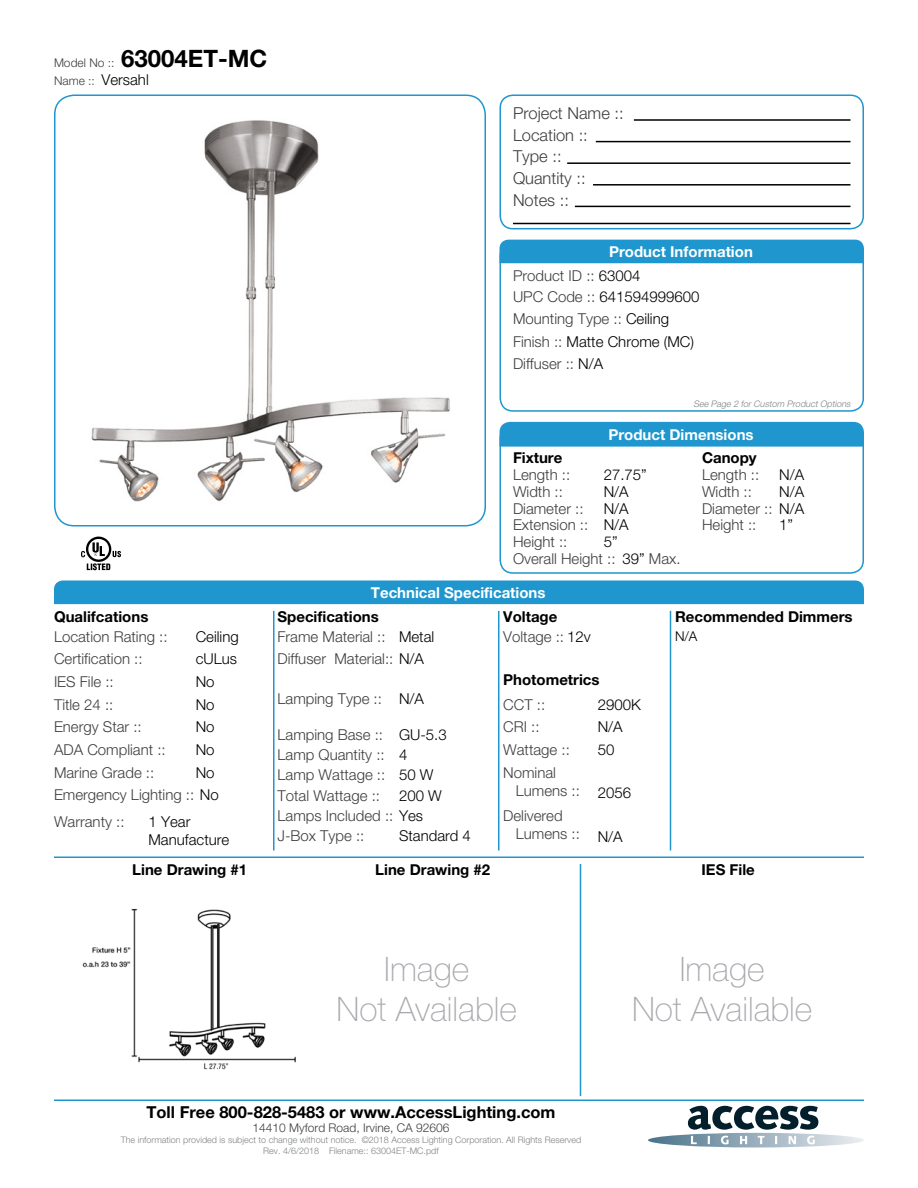
<style>
.page{position:relative;width:918px;height:1188px;background:#fff}
.page>*{position:absolute;margin:0;border:0;box-sizing:border-box;transform-origin:0 0}
.t1{font:100 33.75px/40.5px "Helvetica Neue LT Std";color:#a8a9ad;text-align:center}
.t2{font:700 24px "Helvetica Neue LT Std";color:#000001}
.Left_Justify{font:300 16.5px "Helvetica Neue LT Std";color:#3e3e3f}
.t3{font:700 16.5px "Helvetica Neue LT Std";color:#000001}
.Left_Justify-2{font:300 15px/18px "Helvetica Neue LT Std";color:#3e3e3f}
.Left_Justify-3{font:300 15px/18px "Helvetica Neue LT Std";color:#000001}
.Left_Justify-4{font:700 15px "Helvetica Neue LT Std";color:#000001}
.t4{font:700 15px "Helvetica Neue LT Std";color:#fff}
.Left_Justify-5{font:300 13.5px "Helvetica Neue LT Std";color:#000001}
.t5{font:300 12px "Helvetica Neue LT Std";color:#3e3e3f}
.t6{font:300 9px "Helvetica Neue LT Std";color:#808285}
.Left_Justify-6{font:italic 300 9px "Helvetica Neue LT Std";color:#808285}
.s1{font-weight:300;font-size:12px;color:#3e3e3f}
.s2{font-size:12px;color:#3e3e3f}
.s3{color:#000001}
.s4{color:#3e3e3f}
</style>
<div class="page">
<img style="left:91px;top:120px;width:359px;height:382px">
<svg style="left:648px;top:1106px;width:216px;height:42px"></svg>
<div style="left:499px;top:94px;width:365px;height:135px;border:2px solid #1f96cd;border-radius:13px"></div>
<div style="left:499px;top:243px;width:365px;height:169px;border:2px solid #1f96cd;border-radius:13px"></div>
<div style="left:499px;top:425px;width:365px;height:149px;border:2px solid #1f96cd;border-radius:13px"></div>
<svg style="left:81px;top:537px;width:40px;height:33px"></svg>
<hr style="left:634px;top:119px;width:217px;height:2px;background:#000001">
<hr style="left:596px;top:141px;width:254px;height:1px;background:#000001">
<hr style="left:593px;top:184px;width:258px;height:2px;background:#000001">
<hr style="left:567px;top:162px;width:283px;height:2px;background:#000001">
<hr style="left:575px;top:206px;width:275px;height:1px;background:#000001">
<hr style="left:513px;top:223px;width:337px;height:1px;background:#000001">
<div style="left:500px;top:240px;width:364px;height:23px;background:#1f96cd"></div>
<div style="left:500px;top:422px;width:364px;height:25px;background:#1f96cd"></div>
<div style="left:54px;top:580px;width:810px;height:24px;background:#1f96cd"></div>
<hr style="left:54px;top:856px;width:810px;height:2px;background:#1f96cd">
<hr style="left:54px;top:1100px;width:810px;height:1px;background:#1f96cd">
<img style="left:82px;top:908px;width:214px;height:162px">
<hr style="left:670px;top:611px;width:1px;height:239px;background:#1f96cd">
<hr style="left:580px;top:864px;width:1px;height:232px;background:#1f96cd">
<hr style="left:498px;top:611px;width:2px;height:239px;background:#1f96cd">
<hr style="left:273px;top:611px;width:1px;height:239px;background:#1f96cd">
<div style="left:54px;top:94px;width:432px;height:432px;border:2px solid #1f96cd;border-radius:20px"></div>
<p class="t2" style="left:54px;top:44px;width:215px"><span class="s1">Model No ::</span> 63004ET-MC</p>
<p class="Left_Justify-3" style="left:54px;top:70px;width:96px"><span class="s2">Name ::</span> Versahl</p>
<p class="Left_Justify" style="left:513px;top:103px;width:112px">Project Name ::</p>
<p class="Left_Justify" style="left:513px;top:125px;width:76px">Location ::</p>
<p class="Left_Justify" style="left:513px;top:146px;width:50px">Type ::</p>
<p class="Left_Justify" style="left:513px;top:168px;width:74px">Quantity ::</p>
<p class="Left_Justify" style="left:513px;top:190px;width:57px">Notes ::</p>
<p class="t4" style="left:609px;top:242px;width:145px">Product Information</p>
<p class="Left_Justify-2" style="left:513px;top:266px;width:129px">Product ID :: <span class="s3">63004</span></p>
<p class="Left_Justify-3" style="left:513px;top:288px;width:188px"><span class="s4">UPC Code ::</span> 641594999600</p>
<p class="Left_Justify-2" style="left:513px;top:309px;width:158px">Mounting Type :: <span class="s3">Ceiling</span></p>
<p class="Left_Justify-3" style="left:513px;top:333px;width:183px"><span class="s4">Finish ::</span> Matte Chrome (MC)</p>
<p class="Left_Justify-2" style="left:513px;top:354px;width:92px">Diffuser :: <span class="s3">N/A</span></p>
<p class="Left_Justify-6" style="left:693px;top:399px;width:160px">See Page 2 for Custom Product Options</p>
<p class="t4" style="left:608px;top:425px;width:147px">Product Dimensions</p>
<p class="Left_Justify-4" style="left:513px;top:448px;width:51px">Fixture</p>
<p class="Left_Justify-4" style="left:702px;top:448px;width:56px">Canopy</p>
<p class="Left_Justify-2" style="left:513px;top:465px;width:59px">Length ::</p>
<p class="Left_Justify-3" style="left:604px;top:465px;width:45px">27.75”</p>
<p class="Left_Justify-2" style="left:702px;top:465px;width:59px">Length ::</p>
<p class="Left_Justify-3" style="left:779px;top:465px;width:27px">N/A</p>
<p class="Left_Justify-2" style="left:513px;top:482px;width:51px">Width ::</p>
<p class="Left_Justify-2" style="left:513px;top:533px;width:56px">Height ::</p>
<p class="Left_Justify-2" style="left:513px;top:499px;width:72px">Diameter ::</p>
<p class="Left_Justify-2" style="left:513px;top:516px;width:77px">Extension ::</p>
<p class="Left_Justify-3" style="left:604px;top:482px;width:27px">N/A</p>
<p class="Left_Justify-3" style="left:604px;top:533px;width:15px">5”</p>
<p class="Left_Justify-3" style="left:779px;top:482px;width:27px">N/A</p>
<p class="Left_Justify-2" style="left:702px;top:482px;width:51px">Width ::</p>
<p class="Left_Justify-3" style="left:604px;top:499px;width:27px">N/A</p>
<p class="Left_Justify-2" style="left:702px;top:499px;width:104px">Diameter :: <span class="s3">N/A</span></p>
<p class="Left_Justify-3" style="left:604px;top:516px;width:27px">N/A</p>
<p class="Left_Justify-3" style="left:779px;top:516px;width:15px">1”</p>
<p class="Left_Justify-2" style="left:702px;top:516px;width:56px">Height ::</p>
<p class="Left_Justify-2" style="left:513px;top:550px;width:104px">Overall Height ::</p>
<p class="Left_Justify-2" style="left:622px;top:550px;width:60px"><span class="s3">39”</span> Max.</p>
<p class="t4" style="left:371px;top:583px;width:176px">Technical Specifications</p>
<p class="Left_Justify-4" style="left:54px;top:607px;width:96px">Qualifcations</p>
<p class="Left_Justify-4" style="left:278px;top:607px;width:103px">Specifications</p>
<p class="Left_Justify-4" style="left:503px;top:607px;width:56px">Voltage</p>
<p class="Left_Justify-3" style="left:196px;top:627px;width:45px">Ceiling</p>
<p class="Left_Justify-3" style="left:399px;top:627px;width:37px">Metal</p>
<p class="Left_Justify-2" style="left:54px;top:627px;width:115px">Location Rating ::</p>
<p class="Left_Justify-2" style="left:278px;top:627px;width:110px">Frame Material ::</p>
<p class="Left_Justify-2" style="left:503px;top:627px;width:89px">Voltage :: <span class="s3">12v</span></p>
<p class="Left_Justify-2" style="left:54px;top:650px;width:90px">Certification ::</p>
<p class="Left_Justify-2" style="left:54px;top:695px;width:61px">Title 24 ::</p>
<p class="Left_Justify-3" style="left:196px;top:650px;width:43px">cULus</p>
<p class="Left_Justify-3" style="left:196px;top:673px;width:20px">No</p>
<p class="Left_Justify-3" style="left:196px;top:695px;width:20px">No</p>
<p class="Left_Justify-3" style="left:196px;top:718px;width:20px">No</p>
<p class="Left_Justify-3" style="left:196px;top:740px;width:20px">No</p>
<p class="Left_Justify-3" style="left:196px;top:763px;width:20px">No</p>
<p class="Left_Justify-2" style="left:54px;top:673px;width:61px">IES File ::</p>
<p class="Left_Justify-2" style="left:54px;top:718px;width:89px">Energy Star ::</p>
<p class="Left_Justify-2" style="left:54px;top:740px;width:113px">ADA Compliant ::</p>
<p class="Left_Justify-2" style="left:54px;top:763px;width:102px">Marine Grade ::</p>
<p class="Left_Justify-2" style="left:54px;top:786px;width:166px">Emergency Lighting :: <span class="s3">No</span></p>
<p class="Left_Justify-2" style="left:54px;top:813px;width:72px">Warranty ::</p>
<p class="Left_Justify-3" style="left:148px;top:813px;width:82px">1 Year<br>Manufacture</p>
<p class="Left_Justify-2" style="left:278px;top:650px;width:148px">Diffuser Material:: <span class="s3">N/A</span></p>
<p class="Left_Justify-2" style="left:278px;top:689px;width:106px">Lamping Type ::</p>
<p class="Left_Justify-2" style="left:278px;top:725px;width:107px">Lamping Base ::</p>
<p class="Left_Justify-2" style="left:278px;top:746px;width:109px">Lamp Quantity ::</p>
<p class="Left_Justify-2" style="left:278px;top:766px;width:109px">Lamp Wattage ::</p>
<p class="Left_Justify-2" style="left:278px;top:786px;width:104px">Total Wattage ::</p>
<p class="Left_Justify-2" style="left:278px;top:806px;width:147px">Lamps Included :: <span class="s3">Yes</span></p>
<p class="Left_Justify-2" style="left:278px;top:826px;width:88px">J-Box Type ::</p>
<p class="Left_Justify-3" style="left:399px;top:689px;width:27px">N/A</p>
<p class="Left_Justify-3" style="left:399px;top:725px;width:49px">GU-5.3</p>
<p class="Left_Justify-3" style="left:399px;top:746px;width:10px">4</p>
<p class="Left_Justify-3" style="left:399px;top:766px;width:36px">50 W</p>
<p class="Left_Justify-3" style="left:399px;top:786px;width:44px">200 W</p>
<p class="Left_Justify-3" style="left:399px;top:826px;width:73px">Standard 4</p>
<p class="Left_Justify-4" style="left:503px;top:670px;width:98px">Photometrics</p>
<p class="Left_Justify-2" style="left:503px;top:695px;width:43px">CCT ::</p>
<p class="Left_Justify-2" style="left:503px;top:718px;width:38px">CRI ::</p>
<p class="Left_Justify-2" style="left:503px;top:740px;width:68px">Wattage ::</p>
<p class="Left_Justify-2" style="left:516px;top:763px;width:66px;text-indent:-13px">Nominal<br>Lumens ::</p>
<p class="Left_Justify-2" style="left:516px;top:806px;width:66px;text-indent:-13px">Delivered<br>Lumens ::</p>
<p class="Left_Justify-3" style="left:598px;top:695px;width:45px">2900K</p>
<p class="Left_Justify-3" style="left:598px;top:718px;width:27px">N/A</p>
<p class="Left_Justify-3" style="left:598px;top:740px;width:18px">50</p>
<p class="Left_Justify-3" style="left:598px;top:783px;width:35px">2056</p>
<p class="Left_Justify-3" style="left:598px;top:827px;width:27px">N/A</p>
<p class="Left_Justify-4" style="left:675px;top:607px;width:179px">Recommended Dimmers</p>
<p class="Left_Justify-5" style="left:675px;top:628px;width:24px">N/A</p>
<p class="Left_Justify-4" style="left:132px;top:860px;width:116px">Line Drawing #1</p>
<p class="Left_Justify-4" style="left:375px;top:860px;width:116px">Line Drawing #2</p>
<p class="Left_Justify-4" style="left:702px;top:860px;width:55px">IES File</p>
<p class="t1" style="left:337px;top:948px;width:182px">Image<br>Not Available</p>
<p class="t1" style="left:632px;top:948px;width:182px">Image<br>Not Available</p>
<p class="t3" style="left:146px;top:1101px;width:411px">Toll Free 800-828-5483 or www.AccessLighting.com</p>
<p class="t5" style="left:253px;top:1120px;width:198px">14410 Myford Road, Irvine, CA 92606</p>
<p class="t6" style="left:121px;top:1134px;width:462px">The information provided is subject to change without notice. ©2018 Access Lighting Corporation. All Rights Reserved</p>
<p class="t6" style="left:263px;top:1145px;width:177px">Rev. 4/6/2018 Filename:: 63004ET-MC.pdf</p>
</div>
